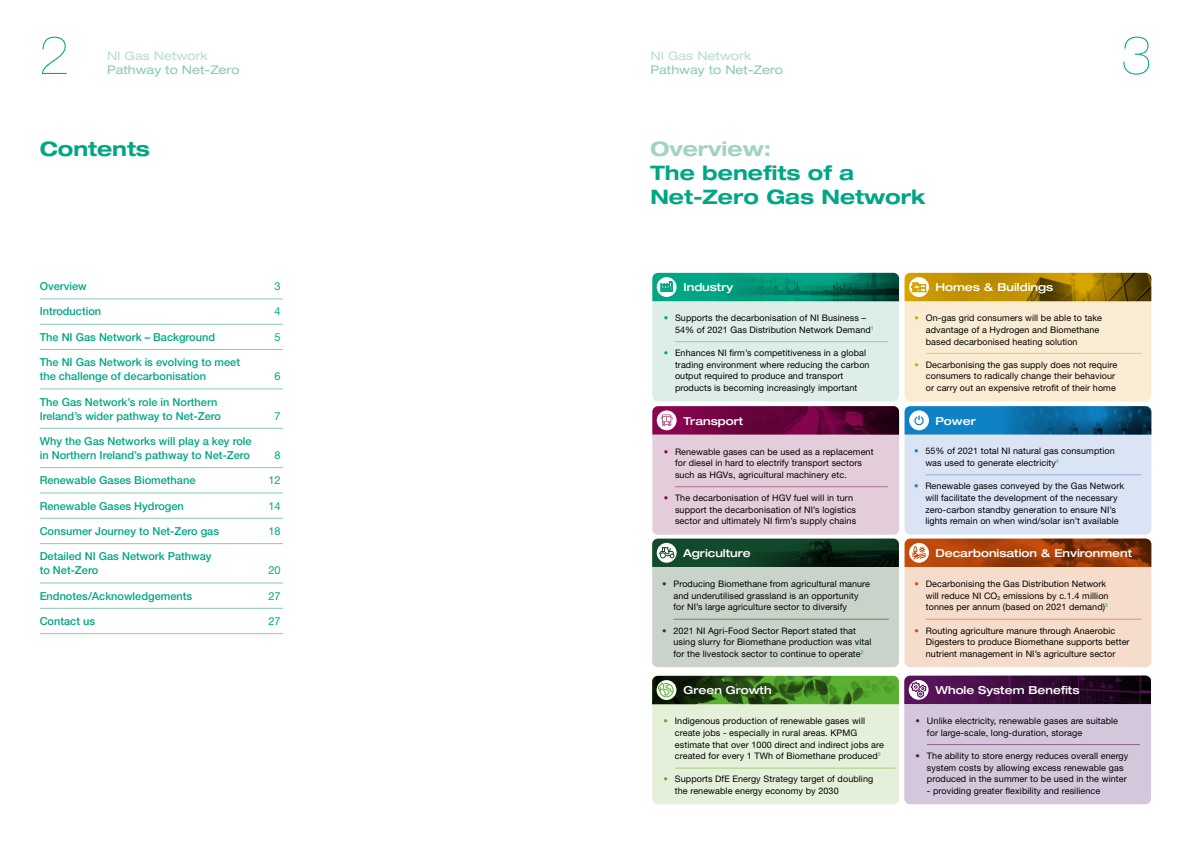
<style>
.page{position:relative;width:1191px;height:842px;background:#fff}
.page>*{position:absolute;margin:0;border:0;box-sizing:border-box;transform-origin:0 0}
.t1{font:200 54px "Helvetica Neue LT Std";color:#00a685}
.t2{font:700 expanded 20px/24px "Helvetica Neue LT Std";color:#00a685}
.t3{font:700 expanded 20px "Helvetica Neue LT Std";color:#a1d3c3}
.t4{font:expanded 12px "Helvetica Neue LT Std";color:#8acab6}
.t5{font:expanded 12px "Helvetica Neue LT Std";color:#b7ddd0}
.t6{font:500 11px/14px "Helvetica Neue LT Std";color:#00a685}
.t7{font:500 expanded 11px "Helvetica Neue LT Std";color:#fff}
.t8{font:11px "Helvetica Neue LT Std";color:#00a685}
.t9{font:9px/11.7px "Helvetica Neue LT Std";letter-spacing:.01em;color:#000}
.s1{color:#00a685}
.s2{color:#d9a500}
.s3{color:#8a0551}
.s4{color:#134a2c}
.s5{color:#5ab031}
.s6{color:#0e82c5}
.s7{color:#c84d0d}
.s8{color:#571459}
</style>
<div class="page">
<div style="left:652px;top:406px;width:247px;height:129px;background:#e4cdda;border-radius:6px"></div>
<div style="left:652px;top:676px;width:247px;height:128px;background:#e5f0da;border-radius:6px"></div>
<div style="left:904px;top:676px;width:247px;height:128px;background:#d4c7db;border-radius:6px"></div>
<div style="left:904px;top:539px;width:247px;height:128px;background:#f6dcca;border-radius:6px"></div>
<div style="left:904px;top:406px;width:247px;height:129px;background:#dbe4f5;border-radius:6px"></div>
<div style="left:904px;top:273px;width:247px;height:128px;background:#f9ecd2;border-radius:6px"></div>
<div style="left:652px;top:539px;width:247px;height:128px;background:#cad3c9;border-radius:6px"></div>
<hr style="left:675px;top:486px;width:212px;height:1px;background:#b46d8f">
<hr style="left:675px;top:768px;width:220px;height:1px;background:#aacf84">
<hr style="left:927px;top:744px;width:212px;height:1px;background:#8d6491">
<hr style="left:926px;top:619px;width:215px;height:1px;background:#e09465">
<hr style="left:925px;top:475px;width:215px;height:1px;background:#8db0de">
<hr style="left:925px;top:353px;width:216px;height:1px;background:#eac772">
<hr style="left:673px;top:619px;width:216px;height:1px;background:#6b866e">
<div style="left:652px;top:273px;width:247px;height:128px;background:#ddeee8;border-radius:6px"></div>
<hr style="left:675px;top:341px;width:212px;height:1px;background:#8acab6">
<svg style="left:652px;top:539px;width:499px;height:28px"></svg>
<svg style="left:652px;top:676px;width:499px;height:29px"></svg>
<svg style="left:652px;top:406px;width:499px;height:28px"></svg>
<svg style="left:652px;top:272px;width:499px;height:29px"></svg>
<hr style="left:40px;top:299px;width:243px;height:1px;background:#8acab6">
<hr style="left:40px;top:324px;width:243px;height:1px;background:#8acab6">
<hr style="left:40px;top:349px;width:243px;height:1px;background:#8acab6">
<hr style="left:40px;top:389px;width:243px;height:1px;background:#8acab6">
<hr style="left:40px;top:428px;width:243px;height:1px;background:#8acab6">
<hr style="left:40px;top:467px;width:243px;height:1px;background:#8acab6">
<hr style="left:40px;top:493px;width:243px;height:1px;background:#8acab6">
<hr style="left:40px;top:518px;width:243px;height:1px;background:#8acab6">
<hr style="left:40px;top:543px;width:243px;height:1px;background:#8acab6">
<hr style="left:40px;top:583px;width:243px;height:1px;background:#8acab6">
<hr style="left:40px;top:608px;width:243px;height:1px;background:#8acab6">
<hr style="left:40px;top:633px;width:243px;height:1px;background:#8acab6">
<h1 class="t1" style="left:39px;top:24px;width:32px">2</h1>
<h3 class="t5" style="left:107px;top:48px;width:102px">NI Gas Network</h3>
<h3 class="t4" style="left:107px;top:62px;width:134px">Pathway to Net-Zero</h3>
<h3 class="t5" style="left:650px;top:48px;width:102px">NI Gas Network</h3>
<h3 class="t4" style="left:650px;top:62px;width:134px">Pathway to Net-Zero</h3>
<h2 class="t2" style="left:40px;top:136px;width:112px">Contents</h2>
<h2 class="t3" style="left:650px;top:136px;width:122px">Overview:</h2>
<h2 class="t2" style="left:650px;top:160px;width:277px">The benefits of a<br>Net-Zero Gas Network</h2>
<h1 class="t1" style="left:1121px;top:24px;width:32px">3</h1>
<p class="t6" style="left:40px;top:279px;width:49px">Overview</p>
<p class="t8" style="left:275px;top:280px;width:8px">3</p>
<p class="t6" style="left:40px;top:304px;width:63px">Introduction</p>
<p class="t8" style="left:275px;top:305px;width:8px">4</p>
<p class="t6" style="left:40px;top:330px;width:177px">The NI Gas Network – Background</p>
<p class="t8" style="left:275px;top:330px;width:8px">5</p>
<p class="t6" style="left:40px;top:355px;width:202px">The NI Gas Network is evolving to meet the challenge of decarbonisation</p>
<p class="t8" style="left:275px;top:370px;width:8px">6</p>
<p class="t6" style="left:40px;top:394px;width:183px">The Gas Network’s role in Northern<br>Ireland’s wider pathway to Net-Zero</p>
<p class="t6" style="left:40px;top:434px;width:213px">Why the Gas Networks will play a key role in Northern Ireland’s pathway to Net-Zero</p>
<p class="t8" style="left:275px;top:409px;width:8px">7</p>
<p class="t8" style="left:275px;top:448px;width:8px">8</p>
<p class="t6" style="left:40px;top:473px;width:157px">Renewable Gases Biomethane</p>
<p class="t8" style="left:268px;top:474px;width:14px">12</p>
<p class="t6" style="left:40px;top:498px;width:146px">Renewable Gases Hydrogen</p>
<p class="t8" style="left:268px;top:499px;width:14px">14</p>
<p class="t6" style="left:40px;top:524px;width:181px">Consumer Journey to Net-Zero gas</p>
<p class="t8" style="left:268px;top:524px;width:14px">18</p>
<p class="t6" style="left:40px;top:549px;width:173px">Detailed NI Gas Network Pathway to Net-Zero</p>
<p class="t8" style="left:268px;top:564px;width:14px">20</p>
<p class="t6" style="left:40px;top:589px;width:154px">Endnotes/Acknowledgements</p>
<p class="t8" style="left:268px;top:589px;width:14px">27</p>
<p class="t6" style="left:40px;top:614px;width:57px">Contact us</p>
<p class="t8" style="left:268px;top:614px;width:14px">27</p>
<p class="t7" style="left:683px;top:280px;width:51px">Industry</p>
<p class="t9" style="left:675px;top:312px;width:200px;text-indent:-11px"><span class="s1">•</span> Supports the decarbonisation of NI Business –<br>54% of 2021 Gas Distribution Network Demand<sup>1</sup></p>
<p class="t9" style="left:675px;top:347px;width:196px;text-indent:-11px"><span class="s1">•</span> Enhances NI firm’s competitiveness in a global trading environment where reducing the carbon output required to produce and transport products is becoming increasingly important</p>
<p class="t7" style="left:935px;top:280px;width:119px">Homes &amp; Buildings</p>
<p class="t9" style="left:925px;top:312px;width:178px;text-indent:-11px"><span class="s2">•</span> On-gas grid consumers will be able to take advantage of a Hydrogen and Biomethane based decarbonised heating solution</p>
<p class="t9" style="left:925px;top:359px;width:193px;text-indent:-11px"><span class="s2">•</span> Decarbonising the gas supply does not require consumers to radically change their behaviour or carry out an expensive retrofit of their home</p>
<p class="t7" style="left:683px;top:414px;width:61px">Transport</p>
<p class="t7" style="left:935px;top:414px;width:42px">Power</p>
<p class="t9" style="left:675px;top:445px;width:200px;text-indent:-11px"><span class="s3">•</span> Renewable gases can be used as a replacement for diesel in hard to electrify transport sectors such as HGVs, agricultural machinery etc.</p>
<p class="t9" style="left:675px;top:492px;width:183px;text-indent:-11px"><span class="s3">•</span> The decarbonisation of HGV fuel will in turn support the decarbonisation of NI’s logistics sector and ultimately NI firm’s supply chains</p>
<p class="t7" style="left:683px;top:546px;width:69px">Agriculture</p>
<p class="t9" style="left:673px;top:578px;width:198px;text-indent:-11px"><span class="s4">•</span> Producing Biomethane from agricultural manure and underutilised grassland is an opportunity for NI’s large agriculture sector to diversify</p>
<p class="t9" style="left:673px;top:624px;width:199px;text-indent:-11px"><span class="s4">•</span> 2021 NI Agri-Food Sector Report stated that using slurry for Biomethane production was vital for the livestock sector to continue to operate<sup>2</sup></p>
<p class="t7" style="left:683px;top:683px;width:90px">Green Growth</p>
<p class="t9" style="left:675px;top:715px;width:210px;text-indent:-11px"><span class="s5">•</span> Indigenous production of renewable gases will create jobs - especially in rural areas. KPMG estimate that over 1000 direct and indirect jobs are created for every 1 TWh of Biomethane produced<sup>3</sup></p>
<p class="t9" style="left:675px;top:773px;width:200px;text-indent:-11px"><span class="s5">•</span> Supports DfE Energy Strategy target of doubling the renewable energy economy by 2030</p>
<p class="t9" style="left:925px;top:445px;width:191px;text-indent:-11px"><span class="s6">•</span> 55% of 2021 total NI natural gas consumption was used to generate electricity<sup>4</sup></p>
<p class="t9" style="left:925px;top:480px;width:200px;text-indent:-11px"><span class="s6">•</span> Renewable gases conveyed by the Gas Network will facilitate the development of the necessary zero-carbon standby generation to ensure NI’s lights remain on when wind/solar isn’t available</p>
<p class="t7" style="left:935px;top:546px;width:198px">Decarbonisation &amp; Environment</p>
<p class="t9" style="left:926px;top:578px;width:184px;text-indent:-11px"><span class="s7">•</span> Decarbonising the Gas Distribution Network will reduce NI CO<sub>2</sub> emissions by c.1.4 million tonnes per annum (based on 2021 demand)<sup>5</sup></p>
<p class="t9" style="left:926px;top:624px;width:205px;text-indent:-11px"><span class="s7">•</span> Routing agriculture manure through Anaerobic<br>Digesters to produce Biomethane supports better nutrient management in NI’s agriculture sector</p>
<p class="t7" style="left:935px;top:683px;width:146px">Whole System Benefits</p>
<p class="t9" style="left:927px;top:715px;width:193px;text-indent:-11px"><span class="s8">•</span> Unlike electricity, renewable gases are suitable for large-scale, long-duration, storage</p>
<p class="t9" style="left:927px;top:750px;width:203px;text-indent:-11px"><span class="s8">•</span> The ability to store energy reduces overall energy system costs by allowing excess renewable gas produced in the summer to be used in the winter</p>
<p class="t9" style="left:927px;top:785px;width:175px">- providing greater flexibility and resilience</p>
</div>
